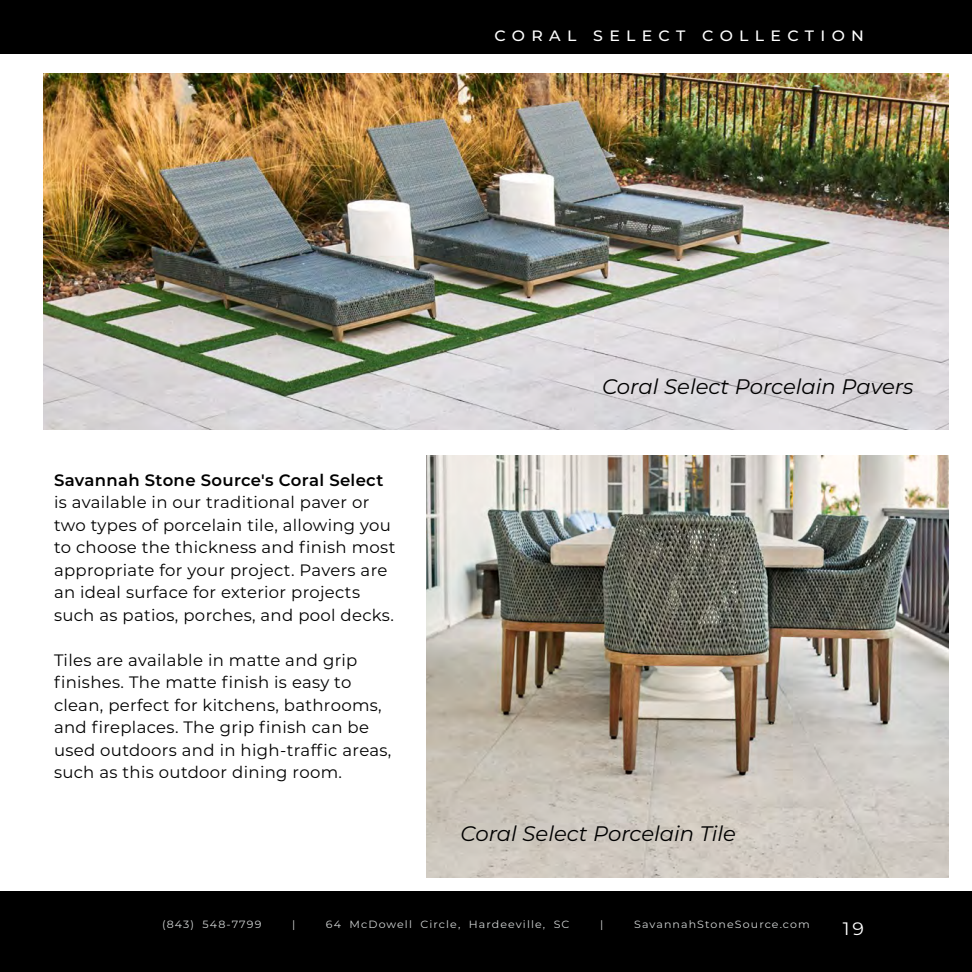
<style>
.page{position:relative;width:972px;height:972px;background:#fff}
.page>*{position:absolute;margin:0;border:0;box-sizing:border-box;transform-origin:0 0}
.t1{font:italic 21px "Montserrat";color:#000}
.t2{font:18px "Montserrat";color:#fff;scale:1.05 1}
.t3{font:16.5px/22.5px "Montserrat";letter-spacing:.02em;color:#000}
.t4{font:600 16.5px "Montserrat";letter-spacing:.02em;color:#000}
.t5{font:500 15px "Montserrat";letter-spacing:.4em;color:#fff;scale:1.05 1}
.t6{font:10.5px "Montserrat";letter-spacing:.1em;color:#d1d4d4;scale:1.05 1}
</style>
<div class="page">
<div style="left:0;top:891px;width:972px;height:81px;background:#000"></div>
<div style="left:0;top:0;width:972px;height:54px;background:#000"></div>
<img style="left:426px;top:456px;width:522px;height:421px">
<img style="left:43px;top:73px;width:905px;height:357px">
<p class="t5" style="left:495px;top:25px;width:353px">CORAL SELECT COLLECTION</p>
<p class="t4" style="left:54px;top:468px;width:331px">Savannah Stone Source's Coral Select</p>
<p class="t3" style="left:54px;top:490px;width:343px">is available in our traditional paver or two types of porcelain tile, allowing you to choose the thickness and finish most appropriate for your project. Pavers are an ideal surface for exterior projects such as patios, porches, and pool decks.</p>
<p class="t3" style="left:54px;top:648px;width:339px">Tiles are available in matte and grip finishes. The matte finish is easy to clean, perfect for kitchens, bathrooms, and fireplaces. The grip finish can be used outdoors and in high-traffic areas, such as this outdoor dining room.</p>
<p class="t1" style="left:602px;top:372px;width:313px">Coral Select Porcelain Pavers</p>
<p class="t1" style="left:461px;top:819px;width:277px">Coral Select Porcelain Tile</p>
<p class="t6" style="left:162px;top:917px;width:96px">(843) 548-7799</p>
<p class="t6" style="left:292px;top:917px;width:5px">|</p>
<p class="t6" style="left:326px;top:917px;width:233px">64 McDowell Circle, Hardeeville, SC</p>
<p class="t6" style="left:600px;top:917px;width:5px">|</p>
<p class="t6" style="left:634px;top:917px;width:169px">SavannahStoneSource.com</p>
<p class="t2" style="left:843px;top:917px;width:22px">19</p>
</div>
